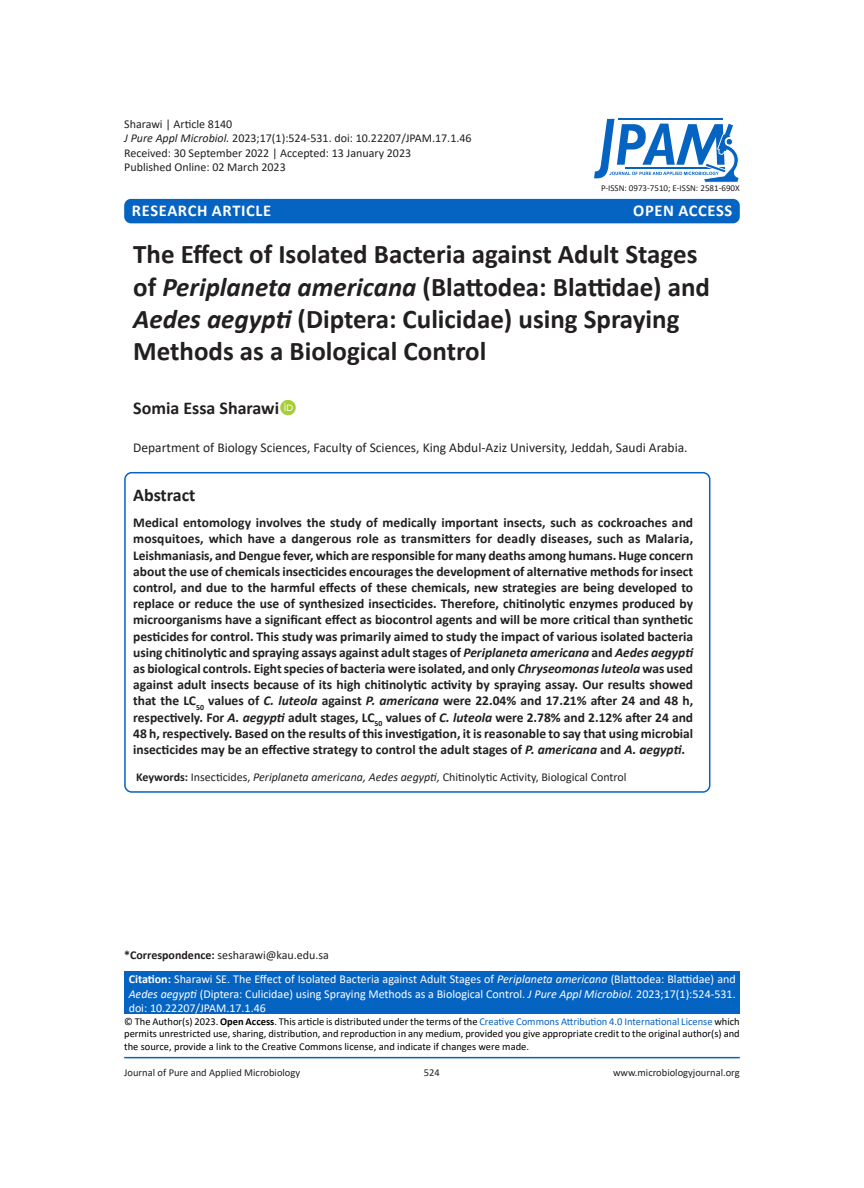
<style>
.page{position:relative;width:864px;height:1188px;background:#fff}
.page>*{position:absolute;margin:0;border:0;box-sizing:border-box;transform-origin:0 0}
.JPAM_Heading{font:700 27px/32.4px "Calibri";color:#231f20}
.JPAM_Author_Name{font:700 18px "Calibri";color:#231f20}
.JPAM_ABSTRACT{font:700 18px "Calibri";color:#231f20}
.t1{font:700 16.5px "Calibri";letter-spacing:.04em;color:#fff}
.JPAM_ABSTRACT-2{font:700 13.5px/16.2px "Calibri";color:#231f20;text-align:justify}
.JPAM_Adds___Keys{font:13.5px "Calibri";color:#231f20}
.JPAM_ABSTRACT-3{font:12px "Calibri";color:#231f20}
.JPAM_Body_text{font:12px/14.4px "Calibri";color:#fff;text-align:justify}
.JPAM_Body_text-2{font:12px "Calibri";color:#231f20}
.Body_text{font:10.5px/12.6px "Calibri";color:#000;text-align:justify}
.t2{font:10.5px "Calibri";color:#231f20}
.t3{font:9px "Calibri";color:#231f20}
.s1{font-style:italic}
.s2{font-weight:700}
.s3{color:#0563c1}
</style>
<div class="page">
<div style="left:124px;top:971px;width:616px;height:43px;background:#0563c1"></div>
<hr style="left:124px;top:1057px;width:616px;height:1px;background:#0563c1">
<div style="left:124px;top:199px;width:616px;height:24px;background:#0563c1;border-radius:7px"></div>
<svg style="left:594px;top:119px;width:145px;height:64px"></svg>
<div style="left:124px;top:472px;width:586px;height:321px;border:2px solid #0563c1;border-radius:7px"></div>
<p class="JPAM_ABSTRACT-3" style="left:124px;top:115px;width:110px">Sharawi | Article 8140</p>
<p class="JPAM_ABSTRACT-3" style="left:124px;top:130px;width:349px"><span class="s1">J Pure Appl Microbiol.</span> 2023;17(1):524-531. doi: 10.22207/JPAM.17.1.46</p>
<p class="JPAM_ABSTRACT-3" style="left:124px;top:144px;width:289px">Received: 30 September 2022 | Accepted: 13 January 2023</p>
<p class="JPAM_ABSTRACT-3" style="left:124px;top:159px;width:163px">Published Online: 02 March 2023</p>
<p class="t1" style="left:132px;top:198px;width:141px">RESEARCH ARTICLE</p>
<p class="t1" style="left:633px;top:198px;width:101px">OPEN ACCESS</p>
<p class="t3" style="left:601px;top:182px;width:140px">P-ISSN: 0973-7510; E-ISSN: 2581-690X</p>
<p class="JPAM_Heading" style="left:133px;top:238px;width:578px">The Effect of Isolated Bacteria against Adult Stages of <span class="s1">Periplaneta americana</span> (Blattodea: Blattidae) and <span class="s1">Aedes aegypti</span> (Diptera: Culicidae) using Spraying Methods as a Biological Control</p>
<p class="JPAM_Author_Name" style="left:133px;top:396px;width:147px">Somia Essa Sharawi</p>
<p class="JPAM_Adds___Keys" style="left:133px;top:438px;width:556px">Department of Biology Sciences, Faculty of Sciences, King Abdul-Aziz University, Jeddah, Saudi Arabia.</p>
<p class="JPAM_ABSTRACT" style="left:133px;top:482px;width:64px">Abstract</p>
<p class="JPAM_ABSTRACT-2" style="left:133px;top:514px;width:562px">Medical entomology involves the study of medically important insects, such as cockroaches and mosquitoes, which have a dangerous role as transmitters for deadly diseases, such as Malaria, Leishmaniasis, and Dengue fever, which are responsible for many deaths among humans. Huge concern about the use of chemicals insecticides encourages the development of alternative methods for insect control, and due to the harmful effects of these chemicals, new strategies are being developed to replace or reduce the use of synthesized insecticides. Therefore, chitinolytic enzymes produced by microorganisms have a significant effect as biocontrol agents and will be more critical than synthetic pesticides for control. This study was primarily aimed to study the impact of various isolated bacteria using chitinolytic and spraying assays against adult stages of <span class="s1">Periplaneta americana</span> and <span class="s1">Aedes aegypti </span>as biological controls. Eight species of bacteria were isolated, and only <span class="s1">Chryseomonas luteola</span> was used against adult insects because of its high chitinolytic activity by spraying assay. Our results showed that the LC<sub>50</sub> values of <span class="s1">C. luteola</span> against <span class="s1">P. americana</span> were 22.04% and 17.21% after 24 and 48 h, respectively. For <span class="s1">A. aegypti</span> adult stages, LC<sub>50</sub> values of <span class="s1">C. luteola</span> were 2.78% and 2.12% after 24 and 48 h, respectively. Based on the results of this investigation, it is reasonable to say that using microbial insecticides may be an effective strategy to control the adult stages of <span class="s1">P. americana</span> and <span class="s1">A. aegypti</span>.</p>
<p class="JPAM_ABSTRACT-3" style="left:136px;top:768px;width:492px"><span class="s2">Keywords:</span> Insecticides, <span class="s1">Periplaneta americana, Aedes aegypti,</span> Chitinolytic Activity, Biological Control</p>
<p class="JPAM_Body_text-2" style="left:124px;top:947px;width:206px"><span class="s2">*Correspondence:</span> sesharawi@kau.edu.sa</p>
<p class="JPAM_Body_text" style="left:129px;top:972px;width:609px"><span class="s2">Citation:</span> Sharawi SE. The Effect of Isolated Bacteria against Adult Stages of <span class="s1">Periplaneta americana</span> (Blattodea: Blattidae) and <span class="s1">Aedes aegypti</span> (Diptera: Culicidae) using Spraying Methods as a Biological Control. <span class="s1">J Pure Appl Microbiol.</span> 2023;17(1):524-531. doi: 10.22207/JPAM.17.1.46</p>
<p class="Body_text" style="left:124px;top:1015px;width:617px">© The Author(s) 2023. <span class="s2">Open Access</span>. This article is distributed under the terms of the <span class="s3">Creative Commons Attribution 4.0 International License</span> which permits unrestricted use, sharing, distribution, and reproduction in any medium, provided you give appropriate credit to the original author(s) and the source, provide a link to the Creative Commons license, and indicate if changes were made.</p>
<p class="t2" style="left:124px;top:1065px;width:177px">Journal of Pure and Applied Microbiology</p>
<p class="t2" style="left:424px;top:1065px;width:17px">524</p>
<p class="t2" style="left:613px;top:1065px;width:128px">www.microbiologyjournal.org</p>
</div>
